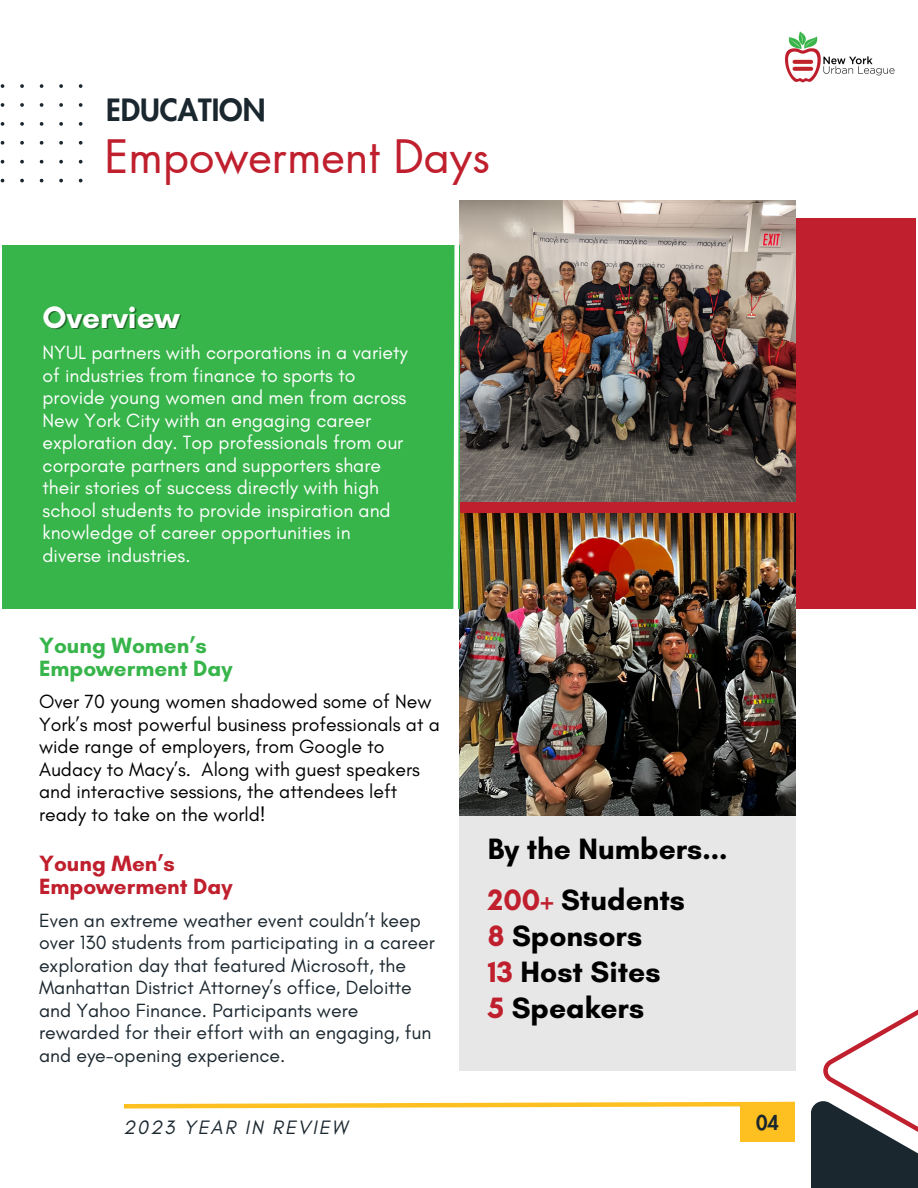
<style>
.page{position:relative;width:918px;height:1188px;background:#fff}
.page>*{position:absolute;margin:0;border:0;box-sizing:border-box;transform-origin:0 0}
.t1{font:45px "Futura LT Pro";color:#c01f2d}
.t2{font:700 31.5px "Glacial Indifference";color:#fff}
.t3{font:700 30px/36px "Glacial Indifference";color:#000}
.t4{font:800 30px "Futura LT Pro";color:#1b272f}
.t5{font:700 22.5px/22.5px "Glacial Indifference";color:#37b54a}
.t6{font:700 22.5px/22.5px "Glacial Indifference";color:#c01f2d}
.t7{font:italic 19.8px "Glacial Indifference";letter-spacing:.1em;color:#1b272f}
.t8{font:800 19.8px "Futura LT Pro";color:#1b272f}
.t9{font:19.5px/22.5px "Glacial Indifference";color:#fff}
.t10{font:19.5px/22.5px "Glacial Indifference";color:#1b272f}
.t11{font:19.5px/22.5px "Glacial Indifference";color:#000}
.s1{color:#c01f2d}
</style>
<div class="page">
<div style="left:459px;top:594px;width:337px;height:477px;background:#e7e7e7"></div>
<svg style="left:123px;top:1101px;width:672px;height:8px"></svg>
<div style="left:740px;top:1105px;width:55px;height:36px;background:#fec020"></div>
<div style="left:811px;top:1101px;width:107px;height:87px;background:#1b272f"></div>
<svg style="left:823px;top:1009px;width:95px;height:137px"></svg>
<div style="left:459px;top:218px;width:456px;height:391px;background:#c01f2d"></div>
<img style="left:459px;top:200px;width:337px;height:302px">
<img style="left:459px;top:513px;width:337px;height:303px">
<div style="left:3px;top:245px;width:456px;height:364px;background:#37b54a"></div>
<svg style="left:0;top:84px;width:83px;height:98px"></svg>
<svg style="left:453px;top:228px;width:8px;height:387px;background:#b4d6b5"></svg>
<img style="left:784px;top:31px;width:111px;height:52px">
<h1 class="t4" style="left:106px;top:96px;width:161px">EDUCATION</h1>
<h2 class="t1" style="left:105px;top:136px;width:387px">Empowerment Days</h2>
<p class="t2" style="left:43px;top:298px;width:138px">Overview</p>
<h3 class="t9" style="left:43px;top:341px;width:367px">NYUL partners with corporations in a variety of industries from finance to sports to provide young women and men from across New York City with an engaging career exploration day. Top professionals from our corporate partners and supporters share their stories of success directly with high school students to provide inspiration and knowledge of career opportunities in diverse industries.</h3>
<p class="t5" style="left:39px;top:634px;width:195px">Young Women’s<br>Empowerment Day</p>
<h3 class="t11" style="left:39px;top:690px;width:402px">Over 70 young women shadowed some of New York’s most powerful business professionals at a wide range of employers, from Google to Audacy to Macy’s. Along with guest speakers and interactive sessions, the attendees left ready to take on the world!</h3>
<h4 class="t6" style="left:39px;top:852px;width:195px">Young Men’s<br>Empowerment Day</h4>
<h3 class="t10" style="left:39px;top:909px;width:397px">Even an extreme weather event couldn’t keep over 130 students from participating in a career exploration day that featured Microsoft, the Manhattan District Attorney’s office, Deloitte and Yahoo Finance. Participants were rewarded for their effort with an engaging, fun and eye-opening experience.</h3>
<p class="t7" style="left:123px;top:1115px;width:226px">2023 YEAR IN REVIEW</p>
<p class="t3" style="left:488px;top:830px;width:241px">By the Numbers...</p>
<h4 class="t3" style="left:488px;top:882px;width:199px"><span class="s1">200+</span> Students<br><span class="s1">8</span> Sponsors<br><span class="s1">13</span> Host Sites<br><span class="s1">5</span> Speakers</h4>
<p class="t8" style="left:756px;top:1113px;width:24px">04</p>
</div>
